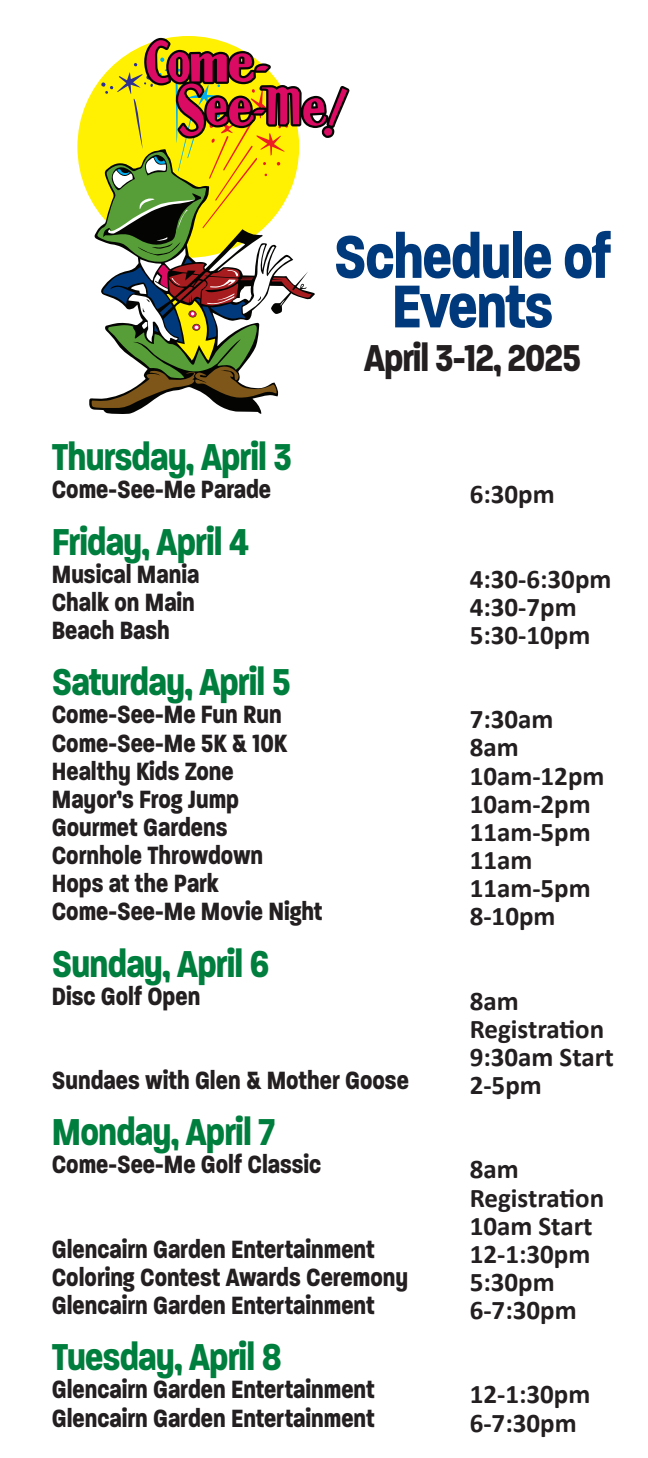
<style>
.page{position:relative;width:648px;height:1458px;background:#fff}
.page>*{position:absolute;margin:0;border:0;box-sizing:border-box;transform-origin:0 0}
.t1{font:700 65.25px/49.5px "Paralucent Condensed";letter-spacing:-.02em;color:#013a7c;text-align:center}
.t2{font:700 40.5px "Paralucent Condensed";letter-spacing:-.02em;color:#007e3d}
.t3{font:700 40.5px "Paralucent Condensed";letter-spacing:-.025em;color:#231f20}
.t4{font:700 27px/28.1px "Paralucent Condensed";color:#231f20}
.t5{font:700 27px/28.1px "Calibri";color:#231f20}
</style>
<div class="page">
<svg style="left:88px;top:149px;width:174px;height:265px"></svg>
<svg style="left:91px;top:38px;width:259px;height:370px"></svg>
<h1 class="t1" style="left:334px;top:232px;width:279px">Schedule of<br>Events</h1>
<h2 class="t3" style="left:364px;top:333px;width:218px">April 3-12, 2025</h2>
<h2 class="t2" style="left:52px;top:433px;width:242px">Thursday, April 3</h2>
<p class="t4" style="left:52px;top:476px;width:221px">Come-See-Me Parade</p>
<h2 class="t2" style="left:52px;top:517px;width:198px">Friday, April 4</h2>
<p class="t4" style="left:52px;top:560px;width:149px">Musical Mania<br>Chalk on Main<br>Beach Bash</p>
<h2 class="t2" style="left:52px;top:658px;width:240px">Saturday, April 5</h2>
<p class="t4" style="left:52px;top:701px;width:272px">Come-See-Me Fun Run<br>Come-See-Me 5K &amp; 10K<br>Healthy Kids Zone<br>Mayor’s Frog Jump<br>Gourmet Gardens<br>Cornhole Throwdown<br>Hops at the Park<br>Come-See-Me Movie Night</p>
<h2 class="t2" style="left:52px;top:939px;width:219px">Sunday, April 6</h2>
<p class="t4" style="left:52px;top:982px;width:150px">Disc Golf Open</p>
<p class="t4" style="left:52px;top:1066px;width:359px">Sundaes with Glen &amp; Mother Goose</p>
<h2 class="t2" style="left:52px;top:1108px;width:224px">Monday, April 7</h2>
<p class="t4" style="left:52px;top:1151px;width:271px">Come-See-Me Golf Classic</p>
<p class="t4" style="left:52px;top:1235px;width:358px">Glencairn Garden Entertainment<br>Coloring Contest Awards Ceremony<br>Glencairn Garden Entertainment</p>
<h2 class="t2" style="left:52px;top:1333px;width:231px">Tuesday, April 8</h2>
<p class="t4" style="left:52px;top:1376px;width:324px">Glencairn Garden Entertainment<br>Glencairn Garden Entertainment</p>
<p class="t5" style="left:470px;top:480px;width:86px">6:30pm</p>
<p class="t5" style="left:470px;top:564px;width:143px">4:30-6:30pm<br>4:30-7pm<br>5:30-10pm</p>
<p class="t5" style="left:470px;top:705px;width:136px">7:30am<br>8am<br>10am-12pm<br>10am-2pm<br>11am-5pm<br>11am<br>11am-5pm<br>8-10pm</p>
<p class="t5" style="left:470px;top:986px;width:146px">8am<br>Registration<br>9:30am Start<br>2-5pm</p>
<p class="t5" style="left:470px;top:1155px;width:136px">8am<br>Registration<br>10am Start<br>12-1:30pm<br>5:30pm<br>6-7:30pm</p>
<p class="t5" style="left:470px;top:1380px;width:122px">12-1:30pm<br>6-7:30pm</p>
</div>
